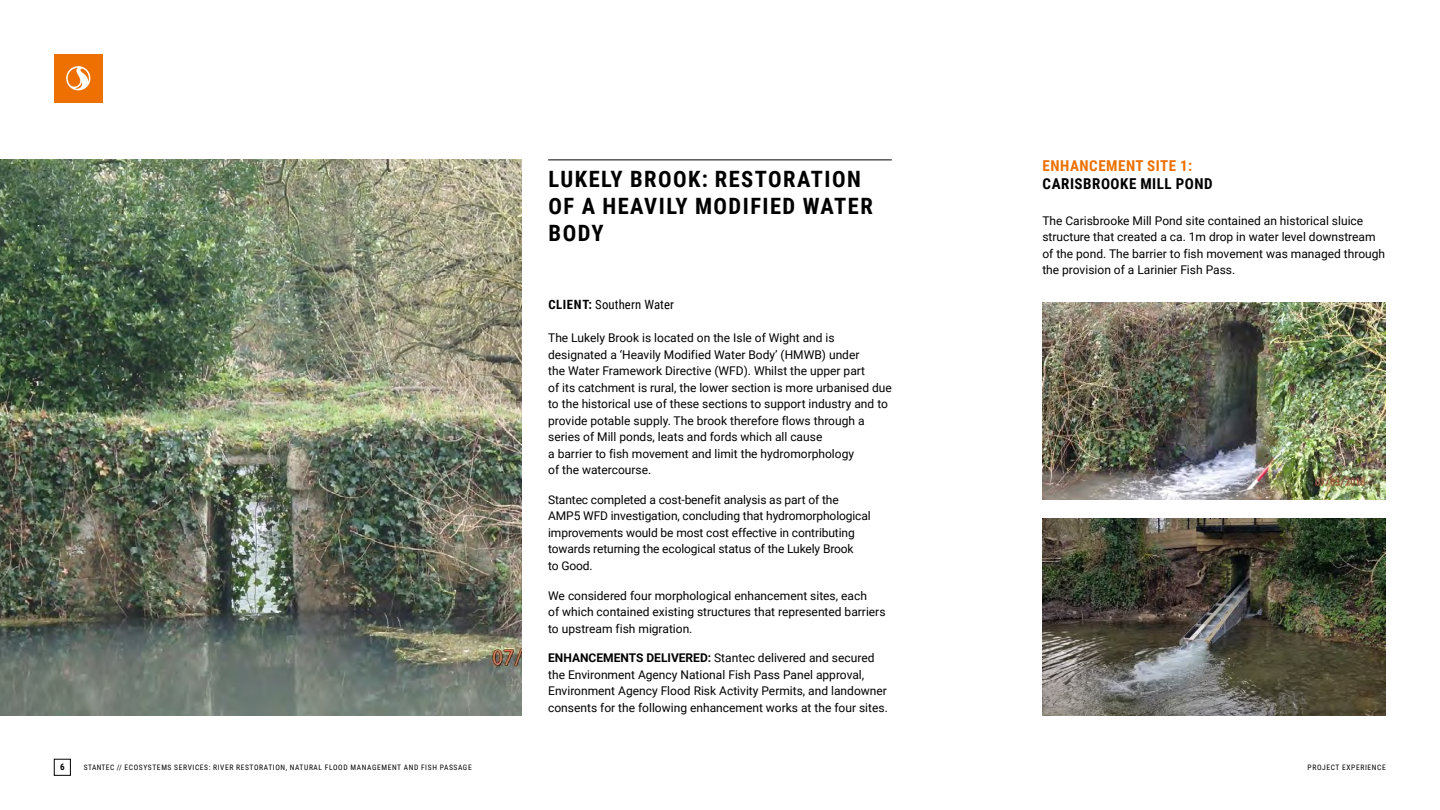
<style>
.page{position:relative;width:1440px;height:810px;background:#fff}
.page>*{position:absolute;margin:0;border:0;box-sizing:border-box;transform-origin:0 0}
.t1{font:700 22.5px/27px "Roboto Condensed";letter-spacing:.065em;color:#000}
.t2{font:700 15px "Roboto Condensed";letter-spacing:.035em;color:#000}
.t3{font:700 15px "Roboto Condensed";letter-spacing:.035em;color:#ed7000}
.t4{font:12.75px "Roboto Condensed";letter-spacing:.01em;color:#000}
.t5{font:12px/16.5px "Roboto";color:#000}
.t6{font:700 9px "Roboto Condensed";color:#000}
.t7{font:7.5px "Roboto Condensed";letter-spacing:.085em;color:#000}
.s1{font-weight:700}
</style>
<div class="page">
<div style="left:54px;top:759px;width:17px;height:17px;border:1px solid #000"></div>
<div style="left:54px;top:54px;width:49px;height:49px;background:#ed7000"></div>
<svg style="left:66px;top:66px;width:25px;height:25px"></svg>
<img style="left:0;top:160px;width:521px;height:556px">
<hr style="left:548px;top:160px;width:343px;height:1px;background:#000">
<img style="left:1042px;top:303px;width:343px;height:197px">
<img style="left:1042px;top:519px;width:343px;height:197px">
<h1 class="t1" style="left:548px;top:165px;width:326px">LUKELY BROOK: RESTORATION<br>OF A HEAVILY MODIFIED WATER<br>BODY</h1>
<p class="t4" style="left:548px;top:295px;width:127px"><span class="s1">CLIENT:</span> Southern Water</p>
<p class="t5" style="left:548px;top:329px;width:345px">The Lukely Brook is located on the Isle of Wight and is designated a ‘Heavily Modified Water Body’ (HMWB) under<br>the Water Framework Directive (WFD). Whilst the upper part<br>of its catchment is rural, the lower section is more urbanised due to the historical use of these sections to support industry and to provide potable supply. The brook therefore flows through a series of Mill ponds, leats and fords which all cause<br>a barrier to fish movement and limit the hydromorphology<br>of the watercourse.</p>
<p class="t5" style="left:548px;top:491px;width:324px">Stantec completed a cost-benefit analysis as part of the AMP5 WFD investigation, concluding that hydromorphological improvements would be most cost effective in contributing towards returning the ecological status of the Lukely Brook<br>to Good.</p>
<p class="t5" style="left:548px;top:587px;width:339px">We considered four morphological enhancement sites, each<br>of which contained existing structures that represented barriers to upstream fish migration.</p>
<p class="t5" style="left:548px;top:649px;width:341px"><span class="s1">ENHANCEMENTS DELIVERED:</span> Stantec delivered and secured the Environment Agency National Fish Pass Panel approval, Environment Agency Flood Risk Activity Permits, and landowner consents for the following enhancement works at the four sites.</p>
<p class="t3" style="left:1042px;top:155px;width:151px">ENHANCEMENT SITE 1:</p>
<p class="t2" style="left:1042px;top:173px;width:171px">CARISBROOKE MILL POND</p>
<p class="t5" style="left:1042px;top:212px;width:344px">The Carisbrooke Mill Pond site contained an historical sluice structure that created a ca. 1m drop in water level downstream of the pond. The barrier to fish movement was managed through the provision of a Larinier Fish Pass.</p>
<p class="t6" style="left:60px;top:761px;width:6px">6</p>
<p class="t7" style="left:84px;top:762px;width:389px">STANTEC // ECOSYSTEMS SERVICES: RIVER RESTORATION, NATURAL FLOOD MANAGEMENT AND FISH PASSAGE</p>
<p class="t7" style="left:1307px;top:762px;width:80px">PROJECT EXPERIENCE</p>
</div>
